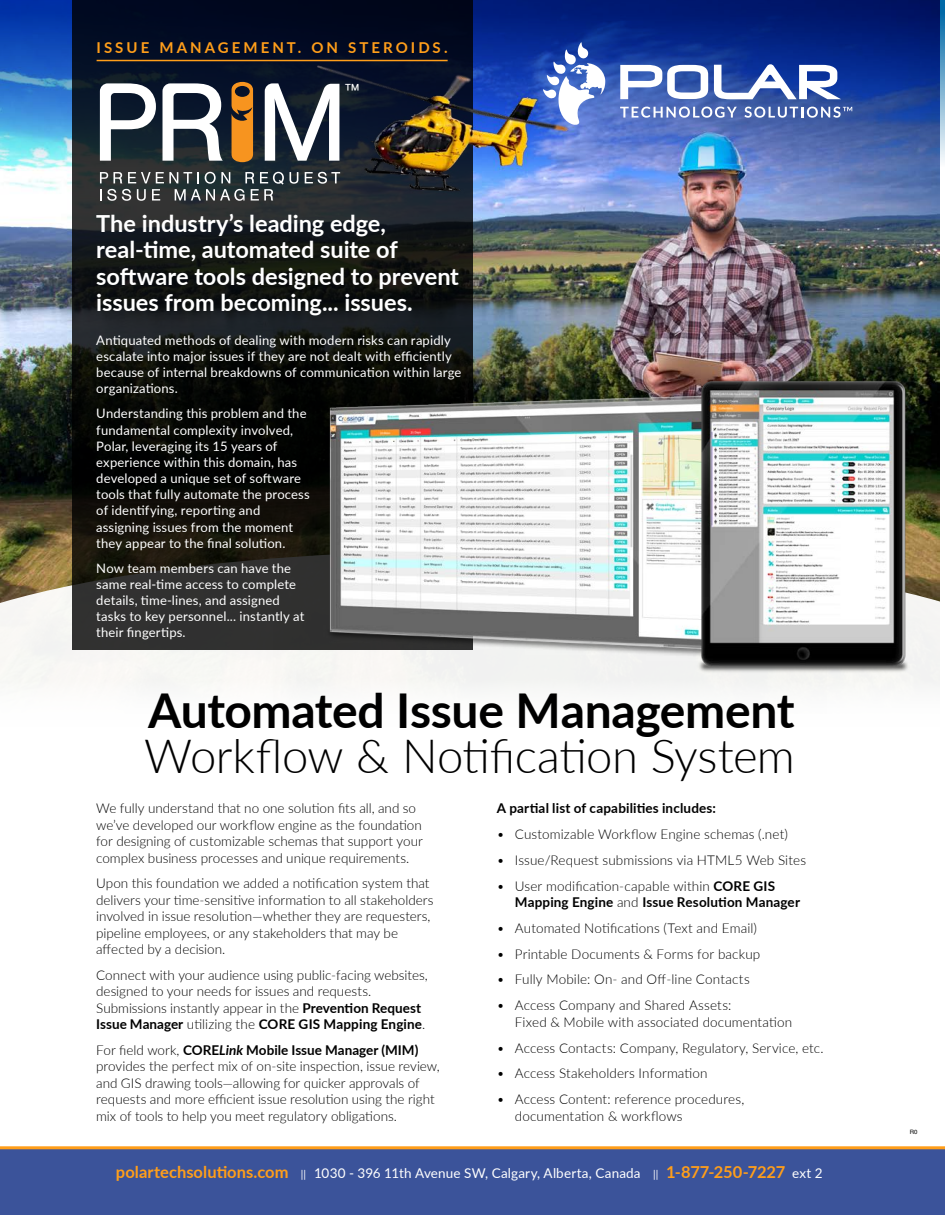
<style>
.page{position:relative;width:945px;height:1215px;background:#fff}
.page>*{position:absolute;margin:0;border:0;box-sizing:border-box;transform-origin:0 0}
.t1{font:700 48px "Lato";letter-spacing:-.005em;color:#000}
.t2{font:300 47.25px "Lato";letter-spacing:-.01em;color:#000}
.t3{font:700 23.55px/26.4px "Lato";color:#fff}
.t4{font:16.65px "Nimbus San";color:#fff}
.t5{font:700 15px "Lato";letter-spacing:.205em;color:#ff9e1a}
.t6{font:300 13.5px/16.5px "Lato";color:#000}
.t7{font:700 13.5px/16.8px "Lato";letter-spacing:.01em;color:#000}
.t8{font:13.5px "Lato";letter-spacing:.01em;color:#fff}
.t9{font:13.05px/16.2px "Lato";letter-spacing:.01em;color:#fff}
.t10{font:6px "Helvetica";color:#000}
.s1{font-weight:700}
.s2{font-weight:700;font-style:italic}
.s3{font-weight:300}
.s4{font-weight:700;font-size:16.5px;color:#ff9e1a}
.s5{font-size:10.5px}
</style>
<div class="page">
<img style="left:0;top:166px;width:940px;height:517px">
<img style="left:0;top:0;width:944px;height:166px">
<svg style="left:1px;top:551px;width:939px;height:135px;fill:#f6f6f4"></svg>
<div style="left:0;top:1149px;width:945px;height:66px;background:#3b539a"></div>
<svg style="left:72px;top:0;width:400px;height:650px;background:#16191b"></svg>
<hr style="left:0;top:1146px;width:945px;height:3px;background:#ff9e1a">
<img style="left:274px;top:328px;width:553px;height:360px">
<img style="left:696px;top:378px;width:214px;height:298px">
<svg style="left:543px;top:42px;width:62px;height:83px"></svg>
<svg style="left:620px;top:107px;width:117px;height:11px"></svg>
<svg style="left:744px;top:107px;width:108px;height:11px"></svg>
<svg style="left:620px;top:65px;width:88px;height:34px"></svg>
<svg style="left:714px;top:64px;width:127px;height:35px"></svg>
<svg style="left:100px;top:83px;width:56px;height:78px"></svg>
<svg style="left:163px;top:83px;width:60px;height:78px"></svg>
<svg style="left:265px;top:83px;width:74px;height:78px"></svg>
<svg style="left:290px;top:172px;width:8px;height:12px"></svg>
<svg style="left:305px;top:172px;width:35px;height:12px"></svg>
<svg style="left:100px;top:172px;width:184px;height:29px;background:#545b5c"></svg>
<svg style="left:232px;top:82px;width:21px;height:80px;background:#ca7c21"></svg>
<hr style="left:97px;top:60px;width:351px;height:1px;background:#ff9e1a">
<p class="t5" style="left:97px;top:36px;width:353px">ISSUE MANAGEMENT. ON STEROIDS.</p>
<p class="t4" style="left:345px;top:81px;width:16px">™</p>
<h3 class="t3" style="left:96px;top:209px;width:364px">The industry’s leading edge, real-time, automated suite of software tools designed to prevent issues from becoming... issues.</h3>
<p class="t9" style="left:96px;top:331px;width:367px">Antiquated methods of dealing with modern risks can rapidly escalate into major issues if they are not dealt with efficiently because of internal breakdowns of communication within large organizations.</p>
<p class="t9" style="left:96px;top:405px;width:215px">Understanding this problem and the fundamental complexity involved, Polar, leveraging its 15 years of experience within this domain, has developed a unique set of software tools that fully automate the process of identifying, reporting and assigning issues from the moment they appear to the final solution.</p>
<p class="t9" style="left:96px;top:559px;width:210px">Now team members can have the same real-time access to complete details, time-lines, and assigned tasks to key personnel... instantly at their fingertips.</p>
<h1 class="t1" style="left:148px;top:675px;width:648px">Automated Issue Management</h1>
<h2 class="t2" style="left:144px;top:723px;width:652px">Workflow &amp; Notification System</h2>
<p class="t6" style="left:96px;top:800px;width:328px">We fully understand that no one solution fits all, and so we’ve developed our workflow engine as the foundation for designing of customizable schemas that support your complex business processes and unique requirements.</p>
<p class="t6" style="left:96px;top:875px;width:339px">Upon this foundation we added a notification system that delivers your time-sensitive information to all stakeholders involved in issue resolution—whether they are requesters, pipeline employees, or any stakeholders that may be affected by a decision.</p>
<p class="t6" style="left:96px;top:966px;width:333px">Connect with your audience using public-facing websites, designed to your needs for issues and requests.<br>Submissions instantly appear in the <span class="s1">Prevention Request Issue Manager</span> utilizing the <span class="s1">CORE GIS Mapping Engine</span>.</p>
<p class="t6" style="left:96px;top:1041px;width:345px">For field work, <span class="s1">CORE</span><span class="s2">Link</span> <span class="s1">Mobile Issue Manager (MIM) </span>provides the perfect mix of on-site inspection, issue review, and GIS drawing tools—allowing for quicker approvals of requests and more efficient issue resolution using the right mix of tools to help you meet regulatory obligations.</p>
<p class="t7" style="left:497px;top:799px;width:221px">A partial list of capabilities includes:</p>
<p class="t6" style="left:497px;top:825px;width:293px">• Customizable Workflow Engine schemas (.net)</p>
<p class="t6" style="left:497px;top:851px;width:311px">• Issue/Request submissions via HTML5 Web Sites</p>
<p class="t7" style="left:515px;top:877px;width:287px;text-indent:-18px"><span class="s3">• User modification-capable within</span> CORE GIS<br>Mapping Engine <span class="s3">and</span> Issue Resolution Manager</p>
<p class="t6" style="left:497px;top:919px;width:262px">• Automated Notifications (Text and Email)</p>
<p class="t6" style="left:497px;top:945px;width:265px">• Printable Documents &amp; Forms for backup</p>
<p class="t6" style="left:497px;top:971px;width:254px">• Fully Mobile: On- and Off-line Contacts</p>
<p class="t6" style="left:515px;top:996px;width:279px;text-indent:-18px">• Access Company and Shared Assets:<br>Fixed &amp; Mobile with associated documentation</p>
<p class="t6" style="left:497px;top:1039px;width:328px">• Access Contacts: Company, Regulatory, Service, etc.</p>
<p class="t6" style="left:497px;top:1065px;width:212px">• Access Stakeholders Information</p>
<p class="t6" style="left:515px;top:1090px;width:231px;text-indent:-18px">• Access Content: reference procedures, documentation &amp; workflows</p>
<p class="t8" style="left:116px;top:1163px;width:708px"><span class="s4">polartechsolutions.com</span> <span class="s5">||</span> 1030 - 396 11th Avenue SW, Calgary, Alberta, Canada <span class="s5">||</span> <span class="s4">1-877-250-7227</span> ext 2</p>
<p class="t10" style="left:910px;top:1127px;width:9px">R0</p>
</div>
